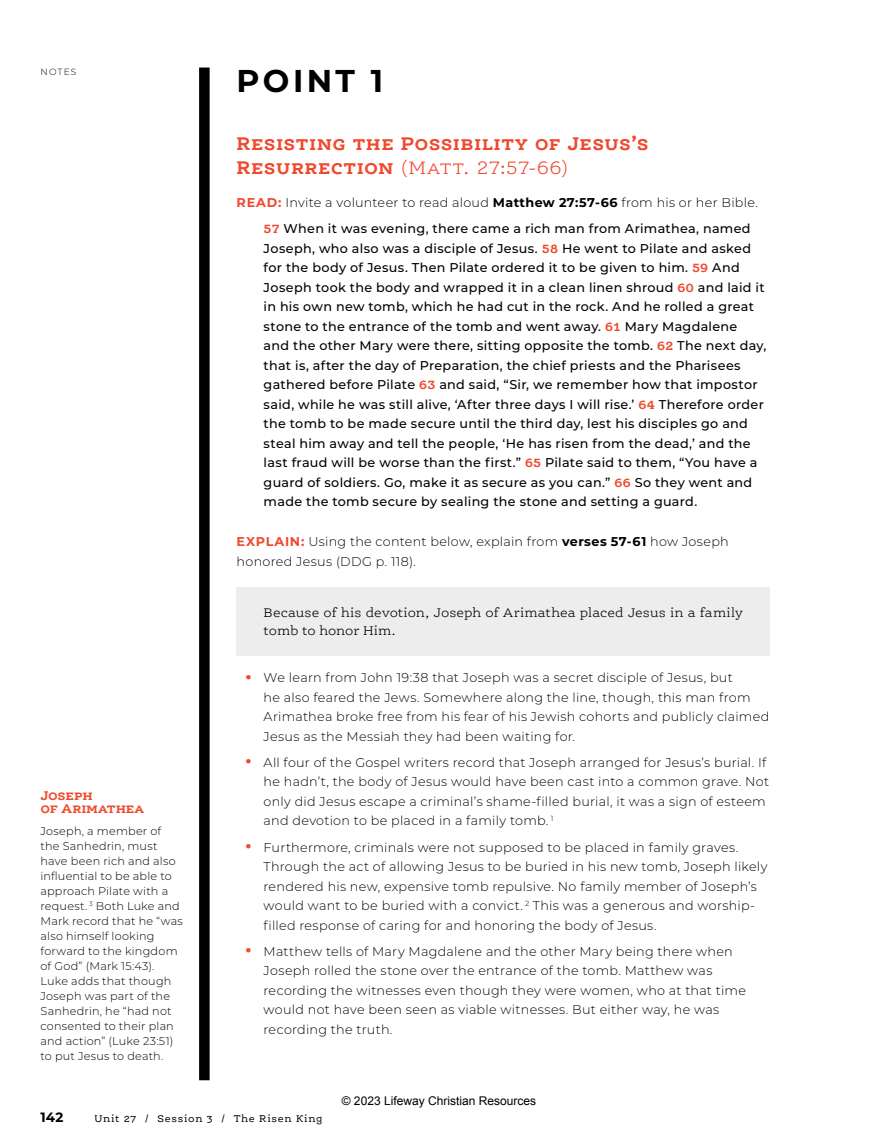
<style>
.page{position:relative;width:878px;height:1148px;background:#fff}
.page>*{position:absolute;margin:0;border:0;box-sizing:border-box;transform-origin:0 0}
.t1{font:700 31.5px "Montserrat";letter-spacing:.105em;color:#000}
.t2{font:700 19.5px/24px "Ernestine Pro";letter-spacing:.015em;color:#f0492d}
.t3{font:300 13.5px/18px "Ernestine Pro";letter-spacing:.01em;color:#000}
.t4{font:700 13.5px/13.5px "Ernestine Pro";letter-spacing:-.015em;color:#f0492d}
.t5{font:700 13.5px "Montserrat";color:#000}
.t6{font:300 12.75px/19.5px "Montserrat";letter-spacing:.02em;color:#000}
.t7{font:500 12.75px/19.5px "Montserrat";letter-spacing:.025em;color:#000}
.t8{font:12px "Arial";color:#000}
.t9{font:300 11.25px/15px "Montserrat";letter-spacing:.015em;color:#000}
.t10{font:10.5px "Ernestine Pro";letter-spacing:.065em;color:#000}
.t11{font:300 9px "Montserrat";letter-spacing:.125em;color:#000}
.s1{font-weight:300}
.s2{font-weight:700;color:#f0492d}
.s3{font-weight:700}
.s4{font-family:"Ernestine Pro";font-weight:700;color:#f0492d}
.s5{font-size:36px;color:#f0492d}
</style>
<div class="page">
<div style="left:199px;top:68px;width:11px;height:1012px;background:#000"></div>
<div style="left:237px;top:587px;width:533px;height:68px;background:#ededee"></div>
<p class="t11" style="left:40px;top:66px;width:37px">NOTES</p>
<p class="t4" style="left:40px;top:788px;width:105px">Joseph<br>of Arimathea</p>
<p class="t9" style="left:40px;top:823px;width:144px">Joseph, a member of the Sanhedrin, must have been rich and also influential to be able to approach Pilate with a request. <sup>3</sup> Both Luke and<br>Mark record that he “was also himself looking forward to the kingdom of God” (Mark 15:43).<br>Luke adds that though<br>Joseph was part of the<br>Sanhedrin, he “had not consented to their plan and action” (Luke 23:51) to put Jesus to death.</p>
<h1 class="t1" style="left:237px;top:58px;width:148px">POINT 1</h1>
<h2 class="t2" style="left:237px;top:131px;width:413px">Resisting the Possibility of Jesus’s<br>Resurrection <span class="s1">(Matt. 27:57-66)</span></h2>
<p class="t7" style="left:264px;top:189px;width:496px;line-height:26.2px;text-indent:-27px"><span class="s2">READ:</span> <span class="s1">Invite a volunteer to read aloud</span> <span class="s3">Matthew 27:57-66</span> <span class="s1">from his or her Bible.<br></span><span class="s4">57</span> When it was evening, there came a rich man from Arimathea, named</p>
<p class="t7" style="left:264px;top:238px;width:504px">Joseph, who also was a disciple of Jesus. <span class="s4">58</span> He went to Pilate and asked for the body of Jesus. Then Pilate ordered it to be given to him. <span class="s4">59</span> And Joseph took the body and wrapped it in a clean linen shroud <span class="s4">60</span> and laid it in his own new tomb, which he had cut in the rock. And he rolled a great stone to the entrance of the tomb and went away. <span class="s4">61</span> Mary Magdalene<br>and the other Mary were there, sitting opposite the tomb. <span class="s4">62</span> The next day, that is, after the day of Preparation, the chief priests and the Pharisees gathered before Pilate <span class="s4">63</span> and said, “Sir, we remember how that impostor said, while he was still alive, ‘After three days I will rise.’ <span class="s4">64</span> Therefore order the tomb to be made secure until the third day, lest his disciples go and steal him away and tell the people, ‘He has risen from the dead,’ and the last fraud will be worse than the first.” <span class="s4">65</span> Pilate said to them, “You have a guard of soldiers. Go, make it as secure as you can.” <span class="s4">66</span> So they went and made the tomb secure by sealing the stone and setting a guard.</p>
<p class="t6" style="left:236px;top:531px;width:493px"><span class="s2">EXPLAIN:</span> Using the content below, explain from <span class="s3">verses 57-61</span> how Joseph honored Jesus (DDG p. 118).</p>
<p class="t3" style="left:264px;top:604px;width:480px">Because of his devotion, Joseph of Arimathea placed Jesus in a family tomb to honor Him.</p>
<p class="t6" style="left:264px;top:667px;width:507px;text-indent:-20px"><span class="s5">•</span> We learn from John 19:38 that Joseph was a secret disciple of Jesus, but<br>he also feared the Jews. Somewhere along the line, though, this man from Arimathea broke free from his fear of his Jewish cohorts and publicly claimed Jesus as the Messiah they had been waiting for.</p>
<p class="t6" style="left:264px;top:752px;width:507px;text-indent:-20px"><span class="s5">•</span> All four of the Gospel writers record that Joseph arranged for Jesus’s burial. If he hadn’t, the body of Jesus would have been cast into a common grave. Not only did Jesus escape a criminal’s shame-filled burial, it was a sign of esteem and devotion to be placed in a family tomb. <sup>1</sup></p>
<p class="t6" style="left:263px;top:837px;width:505px;text-indent:-20px"><span class="s5">•</span> Furthermore, criminals were not supposed to be placed in family graves.<br>Through the act of allowing Jesus to be buried in his new tomb, Joseph likely rendered his new, expensive tomb repulsive. No family member of Joseph’s would want to be buried with a convict. <sup>2</sup> This was a generous and worship&shy;filled response of caring for and honoring the body of Jesus.</p>
<p class="t6" style="left:264px;top:941px;width:484px;text-indent:-20px"><span class="s5">•</span> Matthew tells of Mary Magdalene and the other Mary being there when Joseph rolled the stone over the entrance of the tomb. Matthew was recording the witnesses even though they were women, who at that time would not have been seen as viable witnesses. But either way, he was recording the truth.</p>
<p class="t8" style="left:342px;top:1092px;width:196px">© 2023 Lifeway Christian Resources</p>
<p class="t5" style="left:40px;top:1107px;width:24px">142</p>
<p class="t10" style="left:94px;top:1112px;width:229px">Unit 27 / Session 3 / The Risen King</p>
</div>
